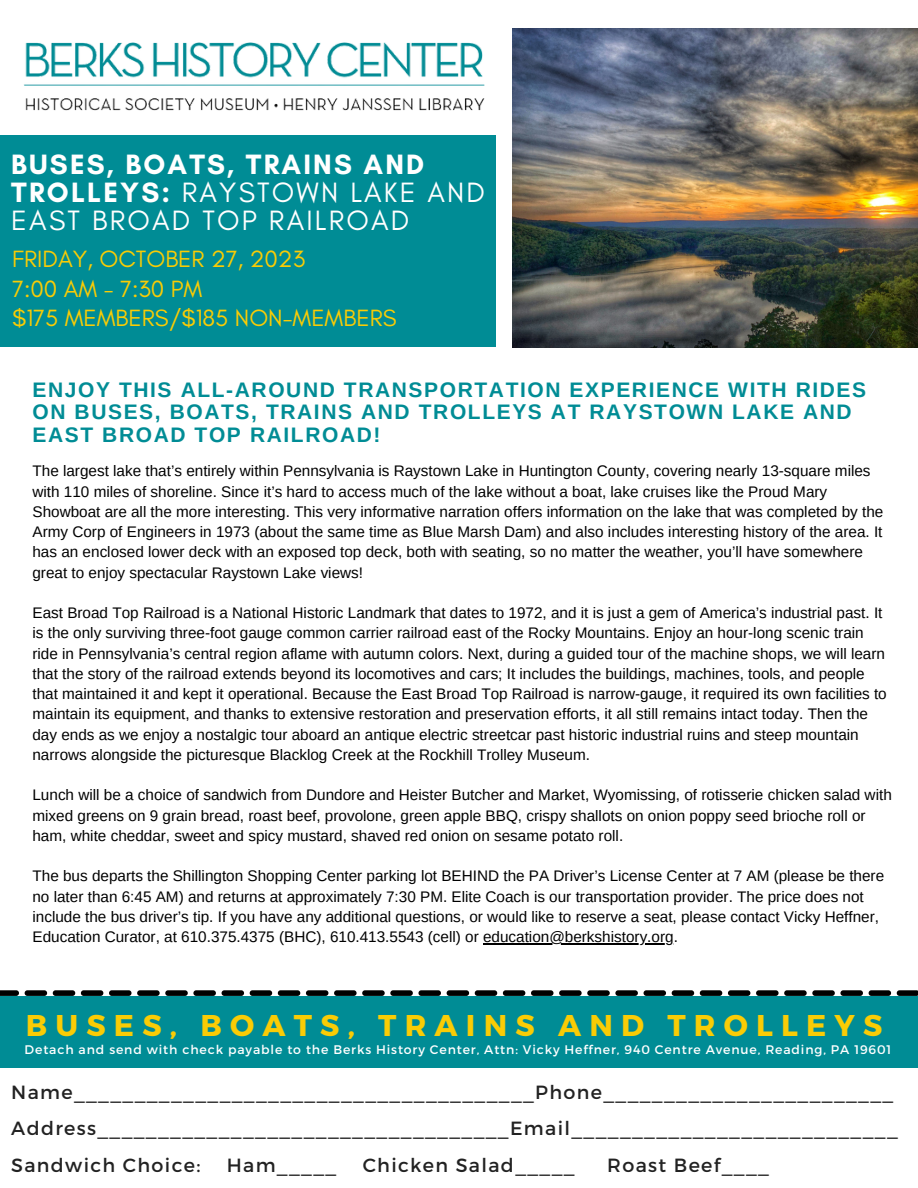
<style>
.page{position:relative;width:918px;height:1188px;background:#fff}
.page>*{position:absolute;margin:0;border:0;box-sizing:border-box;transform-origin:0 0}
.t1{font:700 30px "Montserrat";letter-spacing:.275em;color:#facc05}
.t2{font:28.5px/28.2px "Glacial Indifference";letter-spacing:.075em;color:#fff}
.t3{font:24px "Glacial Indifference";color:#facc05}
.t4{font:700 21px/22.5px "Arimo";letter-spacing:.075em;color:#008c95}
.t5{font:19.05px "Montserrat";letter-spacing:.07em;color:#222}
.t6{font:15.3px/20.2px "Arimo";color:#000}
.t7{font:12.45px "Montserrat";letter-spacing:.07em;color:#fff}
.s1{font-weight:700}
</style>
<div class="page">
<div style="left:0;top:135px;width:496px;height:212px;background:#008c95"></div>
<svg style="left:0;top:990px;width:918px;height:6px"></svg>
<div style="left:0;top:996px;width:918px;height:71px;background:#008c95"></div>
<img style="left:512px;top:29px;width:406px;height:318px">
<hr style="left:483px;top:943px;width:191px;height:1px;background:#000">
<img style="left:24px;top:42px;width:461px;height:69px">
<p class="t2" style="left:11px;top:150px;width:475px"><span class="s1">BUSES, BOATS, TRAINS AND<br>TROLLEYS:</span> RAYSTOWN LAKE AND<br>EAST BROAD TOP RAILROAD</p>
<p class="t3" style="left:12px;top:245px;width:294px">FRIDAY, OCTOBER 27, 2023</p>
<p class="t3" style="left:12px;top:274px;width:192px">7:00 AM - 7:30 PM</p>
<p class="t3" style="left:12px;top:303px;width:386px">$175 MEMBERS/$185 NON-MEMBERS</p>
<p class="t4" style="left:32px;top:378px;width:835px">ENJOY THIS ALL-AROUND TRANSPORTATION EXPERIENCE WITH RIDES<br>ON BUSES, BOATS, TRAINS AND TROLLEYS AT RAYSTOWN LAKE AND<br>EAST BROAD TOP RAILROAD!</p>
<p class="t6" style="left:32px;top:461px;width:852px">The largest lake that’s entirely within Pennsylvania is Raystown Lake in Huntington County, covering nearly 13-square miles with 110 miles of shoreline. Since it’s hard to access much of the lake without a boat, lake cruises like the Proud Mary Showboat are all the more interesting. This very informative narration offers information on the lake that was completed by the Army Corp of Engineers in 1973 (about the same time as Blue Marsh Dam) and also includes interesting history of the area. It has an enclosed lower deck with an exposed top deck, both with seating, so no matter the weather, you’ll have somewhere great to enjoy spectacular Raystown Lake views!</p>
<p class="t6" style="left:32px;top:603px;width:856px">East Broad Top Railroad is a National Historic Landmark that dates to 1972, and it is just a gem of America’s industrial past. It is the only surviving three-foot gauge common carrier railroad east of the Rocky Mountains. Enjoy an hour-long scenic train ride in Pennsylvania’s central region aflame with autumn colors. Next, during a guided tour of the machine shops, we will learn that the story of the railroad extends beyond its locomotives and cars; It includes the buildings, machines, tools, and people that maintained it and kept it operational. Because the East Broad Top Railroad is narrow-gauge, it required its own facilities to maintain its equipment, and thanks to extensive restoration and preservation efforts, it all still remains intact today. Then the day ends as we enjoy a nostalgic tour aboard an antique electric streetcar past historic industrial ruins and steep mountain narrows alongside the picturesque Blacklog Creek at the Rockhill Trolley Museum.</p>
<p class="t6" style="left:32px;top:785px;width:861px">Lunch will be a choice of sandwich from Dundore and Heister Butcher and Market, Wyomissing, of rotisserie chicken salad with mixed greens on 9 grain bread, roast beef, provolone, green apple BBQ, crispy shallots on onion poppy seed brioche roll or ham, white cheddar, sweet and spicy mustard, shaved red onion on sesame potato roll.</p>
<p class="t6" style="left:32px;top:866px;width:853px">The bus departs the Shillington Shopping Center parking lot BEHIND the PA Driver’s License Center at 7 AM (please be there no later than 6:45 AM) and returns at approximately 7:30 PM. Elite Coach is our transportation provider. The price does not include the bus driver’s tip. If you have any additional questions, or would like to reserve a seat, please contact Vicky Heffner, Education Curator, at 610.375.4375 (BHC), 610.413.5543 (cell) or education@berkshistory.org.</p>
<p class="t1" style="left:26px;top:1006px;width:858px">BUSES, BOATS, TRAINS AND TROLLEYS</p>
<p class="t7" style="left:25px;top:1042px;width:868px">Detach and send with check payable to the Berks History Center, Attn: Vicky Heffner, 940 Centre Avenue, Reading, PA 19601</p>
<p class="t5" style="left:11px;top:1080px;width:884px">Name______________________________________Phone________________________</p>
<p class="t5" style="left:11px;top:1116px;width:888px">Address__________________________________Email___________________________</p>
<p class="t5" style="left:11px;top:1152px;width:191px">Sandwich Choice:</p>
<p class="t5" style="left:227px;top:1152px;width:111px">Ham_____</p>
<p class="t5" style="left:363px;top:1152px;width:214px">Chicken Salad_____</p>
<p class="t5" style="left:607px;top:1152px;width:163px">Roast Beef____</p>
</div>
